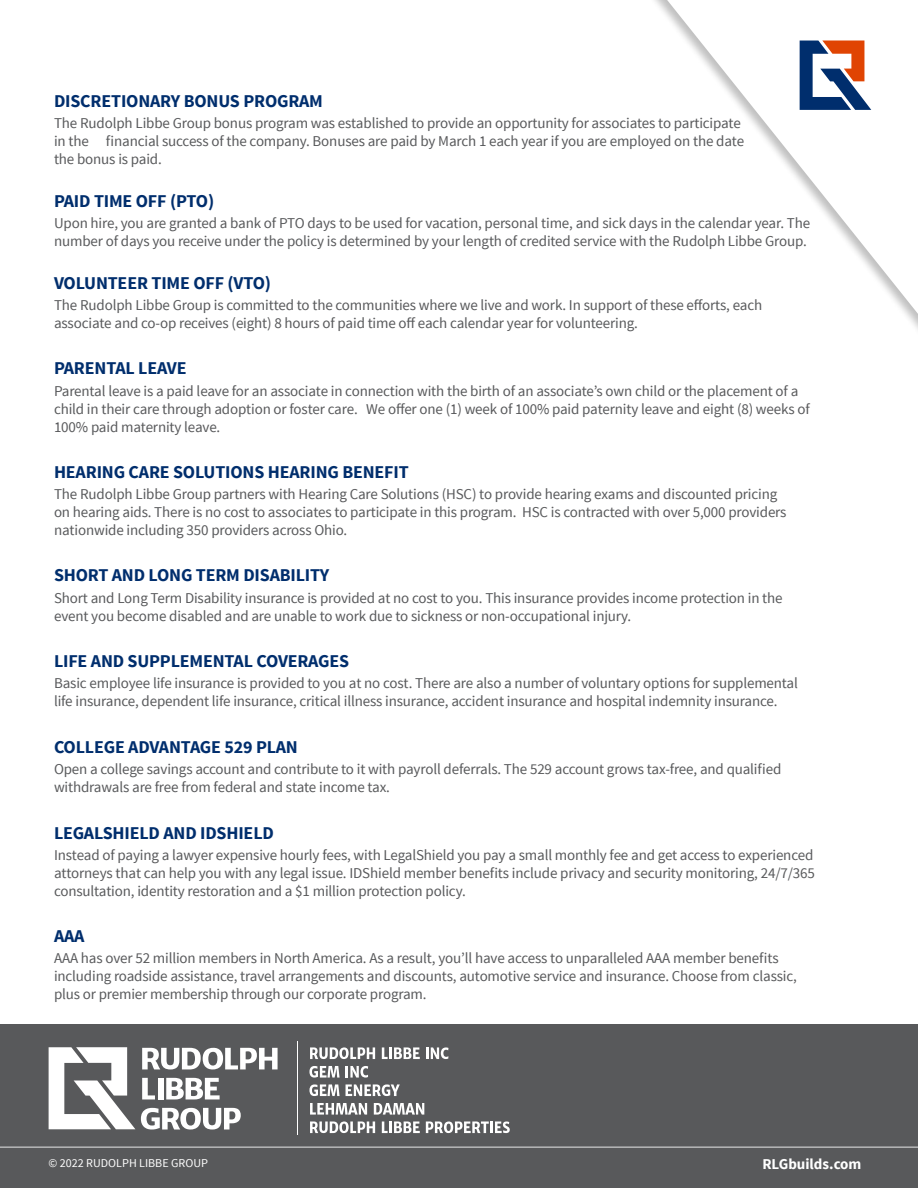
<style>
.page{position:relative;width:918px;height:1188px;background:#fff}
.page>*{position:absolute;margin:0;border:0;box-sizing:border-box;transform-origin:0 0}
.t1{font:700 18px "Source Sans Pro";letter-spacing:-.01em;color:#002e6d}
.t2{font:15px/18px "Source Sans Pro";letter-spacing:-.01em;color:#58595b}
.t3{font:700 15px "Source Sans Pro";color:#fff}
.t4{font:12px "Source Sans Pro";color:#fff}
</style>
<div class="page">
<svg style="left:656px;top:0;width:262px;height:329px"></svg>
<svg style="left:800px;top:40px;width:71px;height:70px"></svg>
<div style="left:0;top:1024px;width:918px;height:164px;background:#58595b"></div>
<hr style="left:0;top:1147px;width:918px;height:1px;background:#e6e7e8">
<svg style="left:49px;top:1047px;width:86px;height:82px"></svg>
<svg style="left:142px;top:1048px;width:136px;height:21px"></svg>
<svg style="left:142px;top:1078px;width:13px;height:21px"></svg>
<div style="left:158px;top:1078px;width:5px;height:21px;background:#fff"></div>
<svg style="left:166px;top:1078px;width:54px;height:21px"></svg>
<svg style="left:141px;top:1108px;width:100px;height:22px"></svg>
<svg style="left:310px;top:1047px;width:65px;height:12px"></svg>
<svg style="left:382px;top:1047px;width:38px;height:12px"></svg>
<svg style="left:426px;top:1047px;width:22px;height:12px"></svg>
<svg style="left:309px;top:1066px;width:31px;height:12px"></svg>
<svg style="left:346px;top:1066px;width:22px;height:12px"></svg>
<svg style="left:309px;top:1084px;width:31px;height:12px"></svg>
<svg style="left:346px;top:1084px;width:54px;height:12px"></svg>
<svg style="left:310px;top:1103px;width:57px;height:12px"></svg>
<svg style="left:374px;top:1103px;width:50px;height:12px"></svg>
<svg style="left:310px;top:1121px;width:65px;height:12px"></svg>
<svg style="left:382px;top:1121px;width:38px;height:12px"></svg>
<svg style="left:426px;top:1121px;width:84px;height:12px"></svg>
<hr style="left:297px;top:1041px;width:1px;height:94px;background:#fff">
<p class="t1" style="left:54px;top:89px;width:271px">DISCRETIONARY BONUS PROGRAM</p>
<p class="t2" style="left:54px;top:115px;width:692px">The Rudolph Libbe Group bonus program was established to provide an opportunity for associates to participate in the financial success of the company. Bonuses are paid by March 1 each year if you are employed on the date the bonus is paid.</p>
<p class="t1" style="left:54px;top:190px;width:162px">PAID TIME OFF (PTO)</p>
<p class="t2" style="left:54px;top:215px;width:758px">Upon hire, you are granted a bank of PTO days to be used for vacation, personal time, and sick days in the calendar year. The number of days you receive under the policy is determined by your length of credited service with the Rudolph Libbe Group.</p>
<p class="t1" style="left:54px;top:272px;width:219px">VOLUNTEER TIME OFF (VTO)</p>
<p class="t2" style="left:54px;top:297px;width:710px">The Rudolph Libbe Group is committed to the communities where we live and work. In support of these efforts, each associate and co-op receives (eight) 8 hours of paid time off each calendar year for volunteering.</p>
<p class="t1" style="left:54px;top:357px;width:134px">PARENTAL LEAVE</p>
<p class="t2" style="left:54px;top:382px;width:757px">Parental leave is a paid leave for an associate in connection with the birth of an associate’s own child or the placement of a child in their care through adoption or foster care. We offer one (1) week of 100% paid paternity leave and eight (8) weeks of<br>100% paid maternity leave.</p>
<p class="t1" style="left:54px;top:460px;width:356px">HEARING CARE SOLUTIONS HEARING BENEFIT</p>
<p class="t2" style="left:54px;top:485px;width:734px">The Rudolph Libbe Group partners with Hearing Care Solutions (HSC) to provide hearing exams and discounted pricing on hearing aids. There is no cost to associates to participate in this program. HSC is contracted with over 5,000 providers nationwide including 350 providers across Ohio.</p>
<p class="t1" style="left:54px;top:564px;width:277px">SHORT AND LONG TERM DISABILITY</p>
<p class="t2" style="left:54px;top:589px;width:730px">Short and Long Term Disability insurance is provided at no cost to you. This insurance provides income protection in the event you become disabled and are unable to work due to sickness or non-occupational injury.</p>
<p class="t1" style="left:54px;top:650px;width:297px">LIFE AND SUPPLEMENTAL COVERAGES</p>
<p class="t2" style="left:54px;top:675px;width:745px">Basic employee life insurance is provided to you at no cost. There are also a number of voluntary options for supplemental life insurance, dependent life insurance, critical illness insurance, accident insurance and hospital indemnity insurance.</p>
<p class="t1" style="left:54px;top:735px;width:245px">COLLEGE ADVANTAGE 529 PLAN</p>
<p class="t2" style="left:54px;top:760px;width:729px">Open a college savings account and contribute to it with payroll deferrals. The 529 account grows tax-free, and qualified withdrawals are free from federal and state income tax.</p>
<p class="t1" style="left:54px;top:821px;width:221px">LEGALSHIELD AND IDSHIELD</p>
<p class="t2" style="left:54px;top:846px;width:762px;text-align:justify">Instead of paying a lawyer expensive hourly fees, with LegalShield you pay a small monthly fee and get access to experienced attorneys that can help you with any legal issue. IDShield member benefits include privacy and security monitoring, 24/7/365 consultation, identity restoration and a $1 million protection policy.</p>
<p class="t1" style="left:54px;top:924px;width:32px">AAA</p>
<p class="t2" style="left:54px;top:949px;width:744px">AAA has over 52 million members in North America. As a result, you’ll have access to unparalleled AAA member benefits including roadside assistance, travel arrangements and discounts, automotive service and insurance. Choose from classic, plus or premier membership through our corporate program.</p>
<p class="t4" style="left:49px;top:1155px;width:161px">© 2022 RUDOLPH LIBBE GROUP</p>
<p class="t3" style="left:762px;top:1154px;width:101px">RLGbuilds.com</p>
</div>
